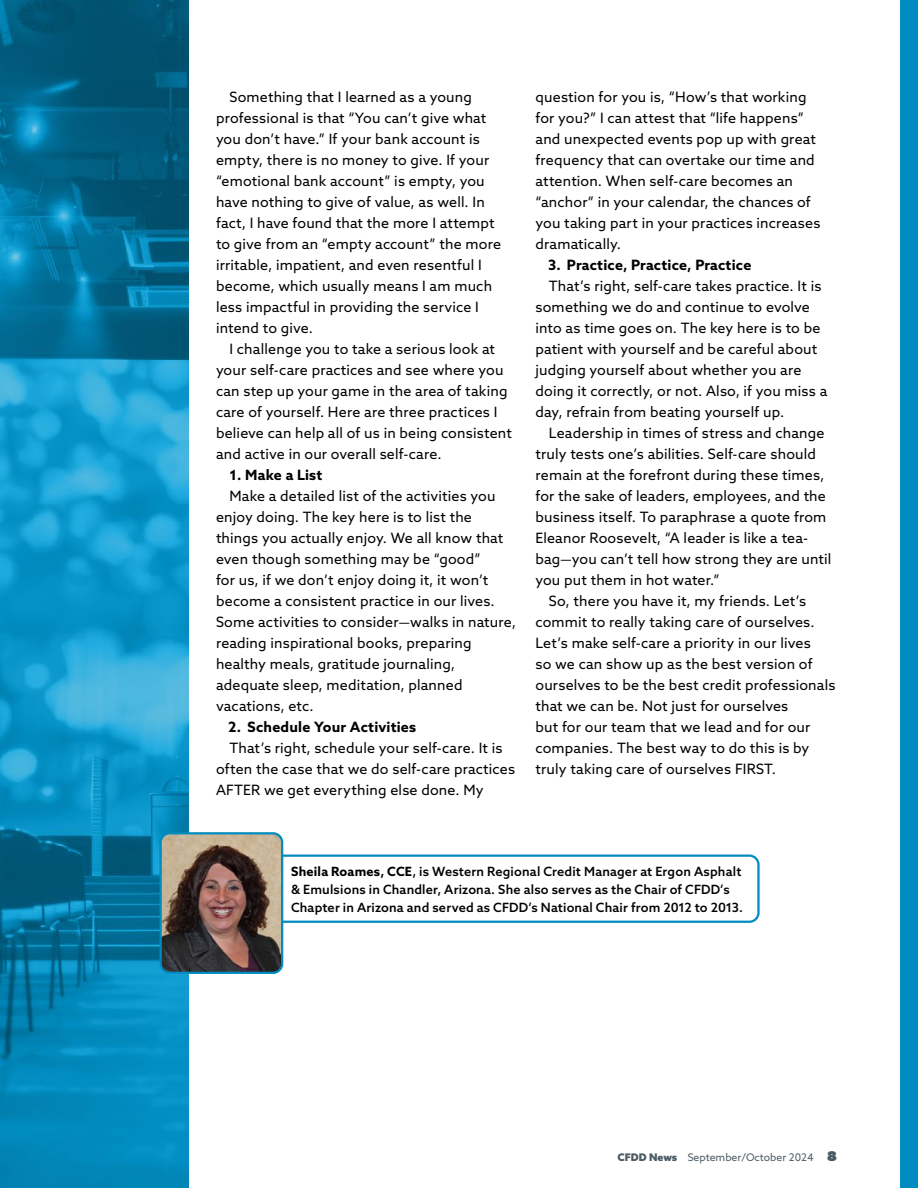
<style>
.page{position:relative;width:918px;height:1188px;background:#fff}
.page>*{position:absolute;margin:0;border:0;box-sizing:border-box;transform-origin:0 0}
.t1{font:14.25px/21px "Azo Sans";letter-spacing:.01em;color:#000}
.t2{font:700 14.25px "Azo Sans";letter-spacing:.015em;color:#000}
.t3{font:500 12.75px/18px "Azo Sans";letter-spacing:.015em;color:#000}
.t4{font:10.5px "Azo Sans";color:#4c5c65}
.s1{font-weight:700}
.s2{font-weight:900}
.s3{font-family:"Azo Sans Uber";font-size:13.5px}
</style>
<div class="page">
<img style="left:0;top:0;width:189px;height:1188px">
<div style="left:900px;top:0;width:18px;height:1188px;background:#008cc0"></div>
<div style="left:217px;top:855px;width:543px;height:68px;border:2px solid #008cc0;border-radius:9px"></div>
<img style="left:161px;top:833px;width:119px;height:140px">
<div style="left:160px;top:832px;width:123px;height:142px;border:2px solid #008cc0;border-radius:9px"></div>
<p class="t1" style="left:216px;top:86px;width:287px;text-indent:13px">Something that I learned as a young professional is that “You can’t give what you don’t have.” If your bank account is empty, there is no money to give. If your “emotional bank account” is empty, you have nothing to give of value, as well. In fact, I have found that the more I attempt to give from an “empty account” the more irritable, impatient, and even resentful I become, which usually means I am much less impactful in providing the service I intend to give.</p>
<p class="t1" style="left:216px;top:338px;width:297px;text-indent:13px">I challenge you to take a serious look at your self-care practices and see where you can step up your game in the area of taking care of yourself. Here are three practices I believe can help all of us in being consistent and active in our overall self-care.</p>
<p class="t2" style="left:230px;top:466px;width:94px">1. Make a List</p>
<p class="t1" style="left:216px;top:485px;width:301px;text-indent:13px">Make a detailed list of the activities you enjoy doing. The key here is to list the things you actually enjoy. We all know that even though something may be “good”<br>for us, if we don’t enjoy doing it, it won’t become a consistent practice in our lives.<br>Some activities to consider—walks in nature, reading inspirational books, preparing healthy meals, gratitude journaling, adequate sleep, meditation, planned vacations, etc.</p>
<p class="t2" style="left:228px;top:718px;width:190px">2. Schedule Your Activities</p>
<p class="t1" style="left:216px;top:737px;width:301px;text-indent:13px">That’s right, schedule your self-care. It is often the case that we do self-care practices<br>AFTER we get everything else done. My</p>
<p class="t1" style="left:536px;top:86px;width:286px">question for you is, “How’s that working for you?” I can attest that “life happens” and unexpected events pop up with great frequency that can overtake our time and attention. When self-care becomes an “anchor” in your calendar, the chances of you taking part in your practices increases dramatically.</p>
<p class="t2" style="left:548px;top:256px;width:205px">3. Practice, Practice, Practice</p>
<p class="t1" style="left:535px;top:275px;width:293px;text-indent:13px">That’s right, self-care takes practice. It is something we do and continue to evolve into as time goes on. The key here is to be patient with yourself and be careful about judging yourself about whether you are doing it correctly, or not. Also, if you miss a day, refrain from beating yourself up.</p>
<p class="t1" style="left:549px;top:422px;width:277px">Leadership in times of stress and change</p>
<p class="t1" style="left:535px;top:443px;width:282px">truly tests one’s abilities. Self-care should</p>
<p class="t1" style="left:535px;top:464px;width:290px">remain at the forefront during these times,</p>
<p class="t1" style="left:535px;top:485px;width:292px">for the sake of leaders, employees, and the</p>
<p class="t1" style="left:535px;top:506px;width:292px">business itself. To paraphrase a quote from</p>
<p class="t1" style="left:535px;top:527px;width:274px">Eleanor Roosevelt, “A leader is like a tea-</p>
<p class="t1" style="left:535px;top:548px;width:297px">bag—you can’t tell how strong they are until</p>
<p class="t1" style="left:535px;top:570px;width:186px">you put them in hot water.”</p>
<p class="t1" style="left:549px;top:591px;width:259px">So, there you have it, my friends. Let’s</p>
<p class="t1" style="left:535px;top:612px;width:281px">commit to really taking care of ourselves.</p>
<p class="t1" style="left:535px;top:633px;width:277px">Let’s make self-care a priority in our lives</p>
<p class="t1" style="left:535px;top:654px;width:279px">so we can show up as the best version of</p>
<p class="t1" style="left:535px;top:675px;width:302px">ourselves to be the best credit professionals</p>
<p class="t1" style="left:535px;top:696px;width:254px">that we can be. Not just for ourselves</p>
<p class="t1" style="left:535px;top:717px;width:276px">but for our team that we lead and for our</p>
<p class="t1" style="left:535px;top:738px;width:276px">companies. The best way to do this is by</p>
<p class="t1" style="left:535px;top:759px;width:242px">truly taking care of ourselves FIRST.</p>
<p class="t3" style="left:291px;top:862px;width:453px"><span class="s1">Sheila Roames, CCE</span>, is Western Regional Credit Manager at Ergon Asphalt &amp; Emulsions in Chandler, Arizona. She also serves as the Chair of CFDD’s<br>Chapter in Arizona and served as CFDD’s National Chair from 2012 to 2013.</p>
<p class="t4" style="left:618px;top:1151px;width:221px"><span class="s2">CFDD News</span> September/October 2024 <span class="s3">8</span></p>
</div>
